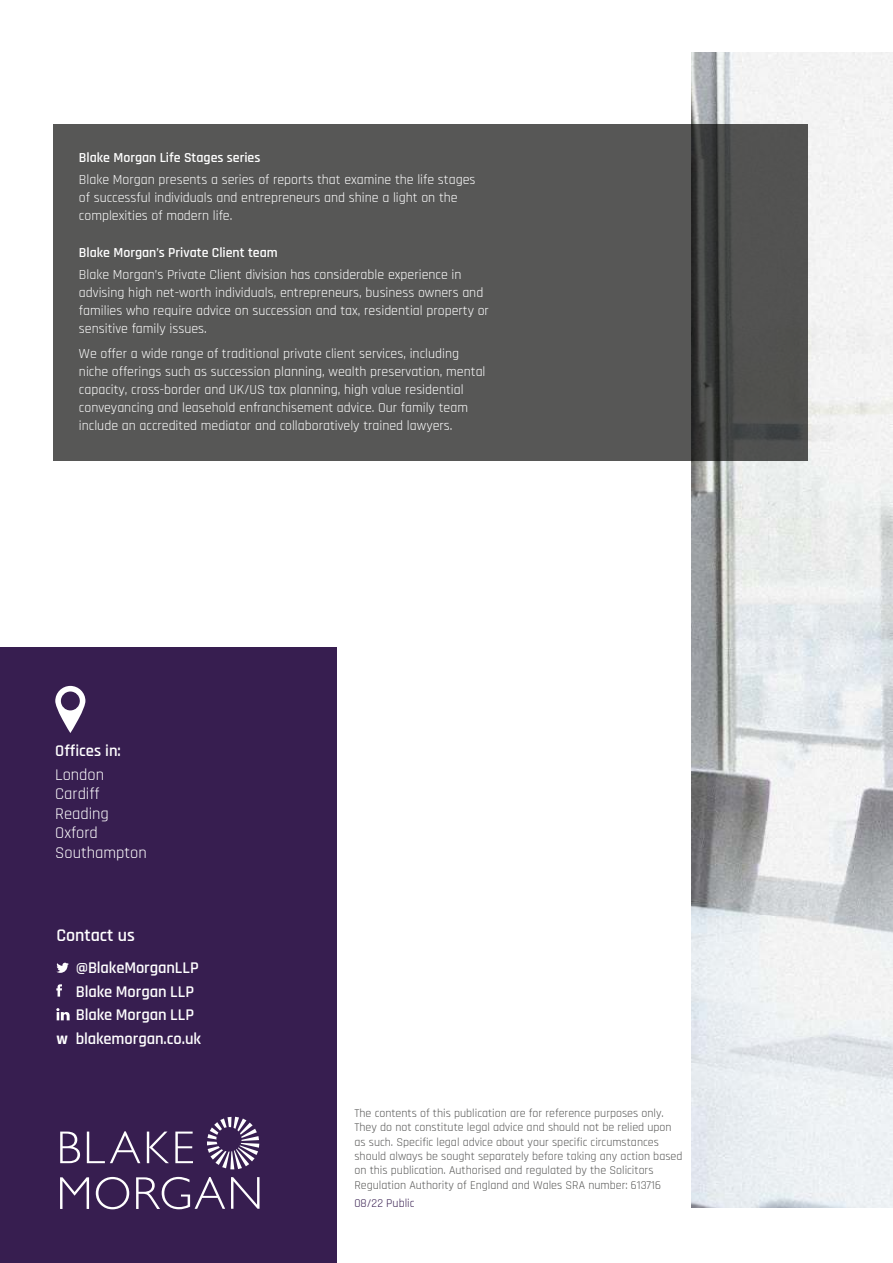
<style>
.page{position:relative;width:893px;height:1263px;background:#fff}
.page>*{position:absolute;margin:0;border:0;box-sizing:border-box;transform-origin:0 0}
.t1{font:600 18px "Rajdhani";color:#fff}
.t2{font:600 16.5px "Rajdhani";letter-spacing:-.005em;color:#fff}
.t3{font:16.5px/19.5px "Rajdhani";color:#fff}
.t4{font:13.8px/18px "Rajdhani";color:#fff}
.t5{font:600 13.8px "Rajdhani";color:#fff}
.t6{font:12px/14.4px "Rajdhani";color:#575756}
.t7{font:12px "Rajdhani";color:#371e50}
.s1{font-weight:700}
</style>
<div class="page">
<img style="left:692px;top:53px;width:201px;height:1155px">
<div style="left:0;top:647px;width:337px;height:616px;background:#371e50"></div>
<div style="left:53px;top:124px;width:755px;height:337px;background:#575756"></div>
<svg style="left:207px;top:1117px;width:52px;height:52px"></svg>
<svg style="left:60px;top:1131px;width:20px;height:32px"></svg>
<svg style="left:87px;top:1131px;width:53px;height:32px"></svg>
<svg style="left:147px;top:1131px;width:22px;height:32px"></svg>
<svg style="left:175px;top:1131px;width:18px;height:32px"></svg>
<svg style="left:60px;top:1177px;width:29px;height:32px"></svg>
<svg style="left:96px;top:1177px;width:33px;height:32px"></svg>
<svg style="left:136px;top:1177px;width:89px;height:32px"></svg>
<svg style="left:231px;top:1177px;width:28px;height:32px"></svg>
<svg style="left:56px;top:963px;width:13px;height:10px"></svg>
<svg style="left:56px;top:984px;width:6px;height:12px"></svg>
<svg style="left:56px;top:1008px;width:14px;height:12px"></svg>
<svg style="left:55px;top:686px;width:30px;height:47px"></svg>
<p class="t5" style="left:79px;top:152px;width:183px">Blake Morgan Life Stages series</p>
<p class="t4" style="left:79px;top:171px;width:398px">Blake Morgan presents a series of reports that examine the life stages of successful individuals and entrepreneurs and shine a light on the complexities of modern life.</p>
<p class="t5" style="left:79px;top:247px;width:200px">Blake Morgan’s Private Client team</p>
<p class="t4" style="left:79px;top:267px;width:411px">Blake Morgan’s Private Client division has considerable experience in advising high net-worth individuals, entrepreneurs, business owners and families who require advice on succession and tax, residential property or sensitive family issues.</p>
<p class="t4" style="left:79px;top:345px;width:408px">We offer a wide range of traditional private client services, including niche offerings such as succession planning, wealth preservation, mental capacity, cross-border and UK/US tax planning, high value residential conveyancing and leasehold enfranchisement advice. Our family team include an accredited mediator and collaboratively trained lawyers.</p>
<p class="t2" style="left:55px;top:744px;width:67px">Offices in:</p>
<p class="t3" style="left:55px;top:766px;width:93px">London<br>Cardiff<br>Reading<br>Oxford<br>Southampton</p>
<h1 class="t1" style="left:56px;top:928px;width:80px">Contact us</h1>
<p class="t2" style="left:76px;top:961px;width:124px">@BlakeMorganLLP</p>
<p class="t2" style="left:76px;top:985px;width:120px">Blake Morgan LLP</p>
<p class="t2" style="left:76px;top:1009px;width:120px">Blake Morgan LLP</p>
<p class="t2" style="left:56px;top:1032px;width:146px"><span class="s1">w</span> blakemorgan.co.uk</p>
<p class="t6" style="left:354px;top:1106px;width:329px">The contents of this publication are for reference purposes only.<br>They do not constitute legal advice and should not be relied upon as such. Specific legal advice about your specific circumstances should always be sought separately before taking any action based on this publication. Authorised and regulated by the Solicitors Regulation Authority of England and Wales SRA number: 613716</p>
<p class="t7" style="left:354px;top:1199px;width:62px">08/22 Public</p>
</div>
